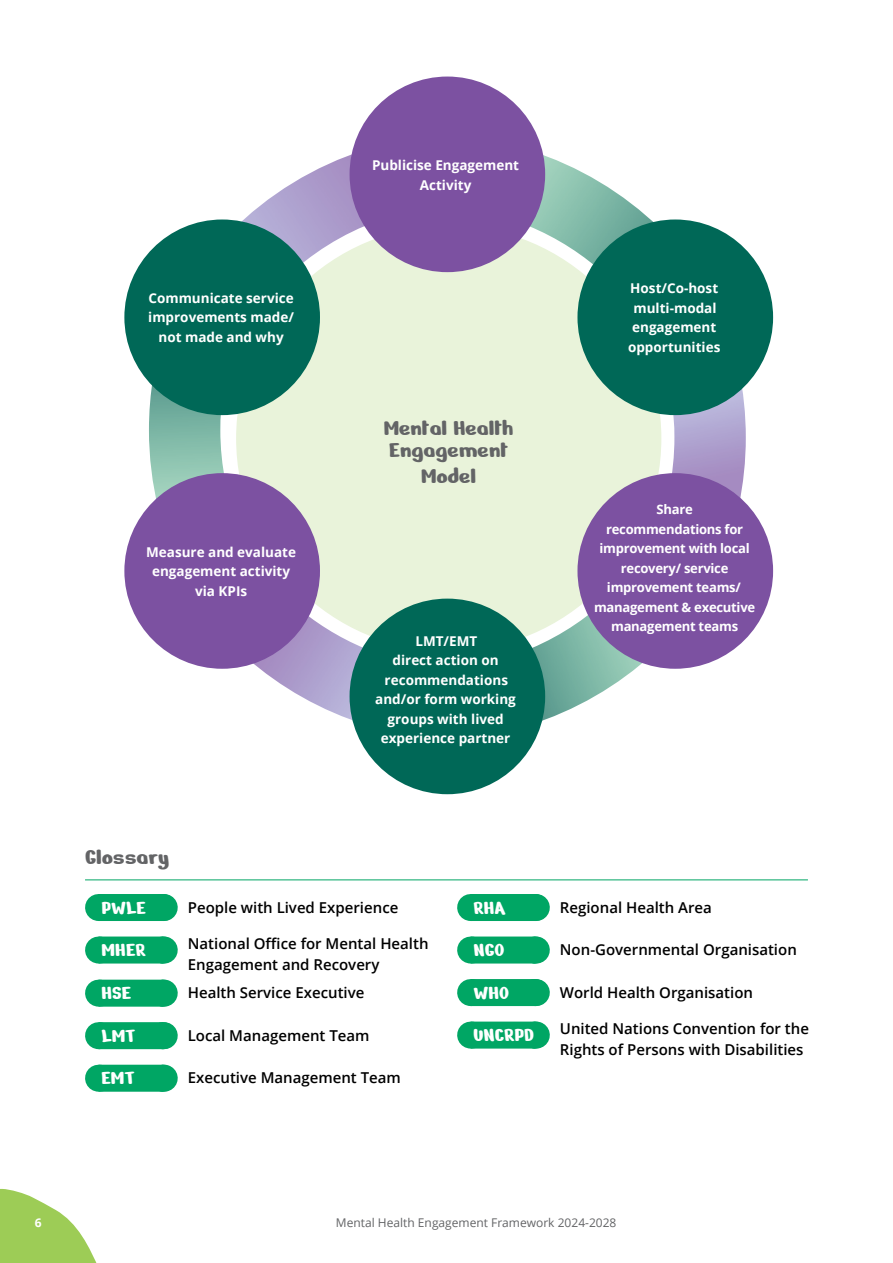
<style>
.page{position:relative;width:893px;height:1263px;background:#fff}
.page>*{position:absolute;margin:0;border:0;box-sizing:border-box;transform-origin:0 0}
.t1{font:24px/22.5px "Nerko One";color:#636466}
.t2{font:21px "Nerko One";letter-spacing:.005em;color:#fff}
.t3{font:600 15px/21px "Open Sans";color:#000}
.t4{font:700 13.5px/19.5px "Open Sans";color:#fff;text-align:center}
.t5{font:700 13.05px/19.5px "Open Sans";letter-spacing:-.02em;color:#fff;text-align:center}
.t6{font:12px "Open Sans";color:#636466}
.t7{font:700 12px "Open Sans";color:#fff}
.s1{font-family:"Nerko One";font-weight:400;font-size:21px;color:#fff}
</style>
<div class="page">
<div style="left:236px;top:226px;width:425px;height:425px;background:#e9f3da;border-radius:50%"></div>
<img style="left:517px;top:150px;width:136px;height:119px">
<img style="left:248px;top:611px;width:127px;height:114px">
<img style="left:149px;top:383px;width:77px;height:115px">
<img style="left:670px;top:385px;width:76px;height:118px">
<img style="left:242px;top:149px;width:136px;height:128px">
<img style="left:519px;top:603px;width:134px;height:122px">
<div style="left:350px;top:77px;width:195px;height:195px;background:#7c51a1;border-radius:50%"></div>
<div style="left:124px;top:473px;width:196px;height:196px;background:#7c51a1;border-radius:50%"></div>
<div style="left:350px;top:599px;width:195px;height:195px;background:#006857;border-radius:50%"></div>
<div style="left:124px;top:219px;width:196px;height:196px;background:#006857;border-radius:50%"></div>
<div style="left:577px;top:473px;width:196px;height:196px;background:#7c51a1;border-radius:50%"></div>
<div style="left:577px;top:219px;width:196px;height:196px;background:#006857;border-radius:50%"></div>
<div style="left:99px;top:894px;width:64px;height:27px;background:#00a664"></div>
<svg style="left:163px;top:894px;width:1px;height:27px"></svg>
<div style="left:99px;top:936px;width:64px;height:27px;background:#00a664"></div>
<svg style="left:131px;top:936px;width:33px;height:27px"></svg>
<div style="left:99px;top:980px;width:64px;height:27px;background:#00a664"></div>
<svg style="left:131px;top:980px;width:33px;height:27px"></svg>
<div style="left:99px;top:1022px;width:64px;height:27px;background:#00a664"></div>
<svg style="left:131px;top:1022px;width:33px;height:27px"></svg>
<div style="left:99px;top:1065px;width:64px;height:27px;background:#00a664"></div>
<svg style="left:131px;top:1065px;width:33px;height:27px"></svg>
<div style="left:471px;top:894px;width:64px;height:27px;background:#00a664"></div>
<svg style="left:535px;top:894px;width:1px;height:27px"></svg>
<div style="left:471px;top:936px;width:64px;height:27px;background:#00a664"></div>
<svg style="left:503px;top:936px;width:33px;height:27px"></svg>
<div style="left:471px;top:979px;width:64px;height:27px;background:#00a664"></div>
<svg style="left:503px;top:979px;width:33px;height:27px"></svg>
<div style="left:471px;top:1021px;width:64px;height:27px;background:#00a664"></div>
<svg style="left:503px;top:1021px;width:33px;height:27px"></svg>
<hr style="left:85px;top:879px;width:723px;height:1px;background:#00a664">
<svg style="left:0;top:1188px;width:97px;height:75px"></svg>
<p class="t4" style="left:148px;top:288px;width:147px">Communicate service improvements made/ not made and why</p>
<p class="t4" style="left:146px;top:542px;width:151px">Measure and evaluate engagement activity via KPIs</p>
<h1 class="t1" style="left:85px;top:845px;width:86px">Glossary</h1>
<p class="t4" style="left:372px;top:155px;width:149px">Publicise Engagement<br>Activity</p>
<h1 class="t1" style="left:384px;top:416px;width:131px">Mental Health<br>Engagement</h1>
<h1 class="t1" style="left:421px;top:464px;width:57px">Model</h1>
<p class="t4" style="left:375px;top:631px;width:142px">LMT/EMT<br>direct action on recommendations and/or form working groups with lived experience partner</p>
<p class="t4" style="left:628px;top:278px;width:94px">Host/Co-host multi-modal engagement opportunities</p>
<p class="t5" style="left:594px;top:500px;width:163px">Share<br>recommendations for improvement with local recovery/ service improvement teams/ management &amp; executive management teams</p>
<h2 class="t2" style="left:101px;top:894px;width:46px">PWLE</h2>
<p class="t3" style="left:188px;top:896px;width:212px">People with Lived Experience</p>
<h2 class="t2" style="left:101px;top:936px;width:46px">MHER</h2>
<p class="t3" style="left:188px;top:932px;width:242px">National Office for Mental Health<br>Engagement and Recovery</p>
<h2 class="t2" style="left:101px;top:979px;width:31px">HSE</h2>
<p class="t3" style="left:188px;top:982px;width:178px">Health Service Executive</p>
<h2 class="t2" style="left:101px;top:1022px;width:36px">LMT</h2>
<p class="t3" style="left:188px;top:1024px;width:183px">Local Management Team</p>
<h2 class="t2" style="left:101px;top:1064px;width:35px">EMT</h2>
<p class="t3" style="left:188px;top:1067px;width:215px">Executive Management Team</p>
<h2 class="t2" style="left:473px;top:894px;width:34px">RHA</h2>
<p class="t3" style="left:560px;top:896px;width:154px">Regional Health Area</p>
<h2 class="t2" style="left:473px;top:936px;width:32px">NGO</h2>
<p class="t3" style="left:560px;top:939px;width:238px">Non-Governmental Organisation</p>
<h2 class="t2" style="left:473px;top:979px;width:37px">WHO</h2>
<p class="t3" style="left:560px;top:981px;width:195px">World Health Organisation</p>
<p class="t3" style="left:560px;top:1017px;width:251px;text-indent:-86px"><span class="s1">UNCRPD</span> United Nations Convention for the<br>Rights of Persons with Disabilities</p>
<p class="t7" style="left:35px;top:1214px;width:8px">6</p>
<p class="t6" style="left:336px;top:1214px;width:282px">Mental Health Engagement Framework 2024-2028</p>
</div>
